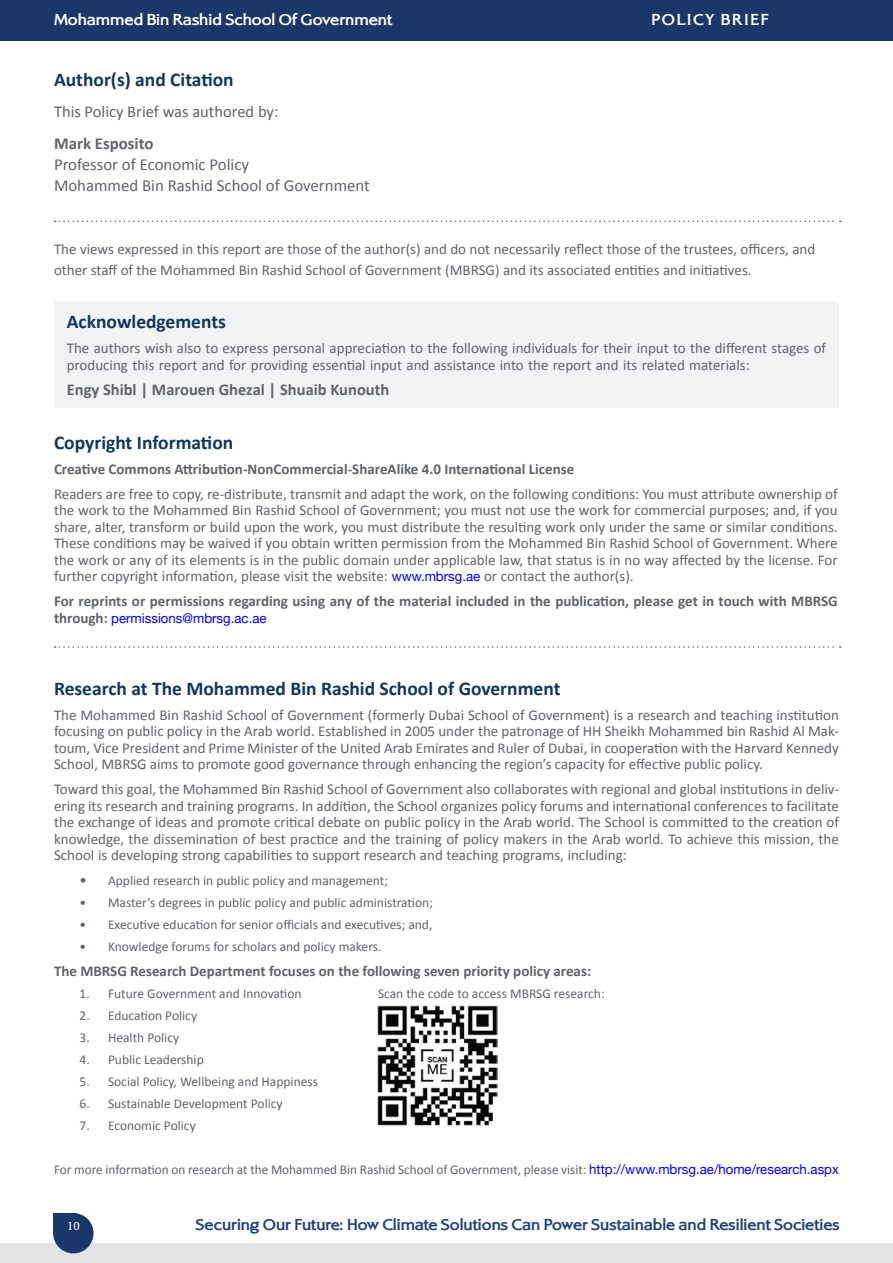
<style>
.page{position:relative;width:893px;height:1263px;background:#fff}
.page>*{position:absolute;margin:0;border:0;box-sizing:border-box;transform-origin:0 0}
.t1{font:700 19.5px "Calibri";color:#10375d}
.t2{font:18px "Adobe Arabic";color:#fff}
.t3{font:16.8px/21px "Calibri";color:#5f636a}
.t4{font:700 16.8px "Calibri";color:#5f636a}
.t5{font:700 16.5px "Alexon";color:#1f427d}
.t6{font:700 16.5px "Calibri";color:#5f636a}
.t7{font:700 16.5px "Alexon";color:#fff}
.t8{font:16.5px "Calibri";color:#5f636a}
.t9{font:700 16.5px "Alexon";letter-spacing:.1em;color:#fff}
.t10{font:15px/16.5px "Calibri";color:#5f636a;text-align:justify}
.t11{font:700 15px "Calibri";color:#5f636a}
.t12{font:13.5px "Calibri";color:#5f636a}
.t13{font:13.5px "Helvetica Neue";color:#00f}
.s1{font-family:"Helvetica Neue";font-size:13.5px;color:#00f}
.s2{font-family:"Calibri";font-weight:700;font-size:15px;color:#5f636a}
.s3{font-size:15px}
.s4{font-family:"Helvetica Neue";color:#00f}
</style>
<div class="page">
<div style="left:53px;top:1213px;width:24px;height:20px;background:#1b3769"></div>
<div style="left:0;top:1244px;width:893px;height:19px;background:#e2e3e4"></div>
<div style="left:53px;top:1213px;width:41px;height:40px;background:#1b3769;border-radius:50%"></div>
<div style="left:0;top:0;width:893px;height:40px;background:#1b3769"></div>
<img style="left:378px;top:1005px;width:120px;height:120px">
<svg style="left:55px;top:221px;width:786px;height:1px"></svg>
<svg style="left:55px;top:646px;width:786px;height:2px"></svg>
<div style="left:54px;top:301px;width:785px;height:107px;background:#f1f3f4"></div>
<p class="t7" style="left:54px;top:9px;width:340px">Mohammed Bin Rashid School Of Government</p>
<p class="t9" style="left:651px;top:9px;width:119px">POLICY BRIEF</p>
<h1 class="t1" style="left:54px;top:67px;width:181px">Author(s) and Citation</h1>
<p class="t8" style="left:54px;top:101px;width:226px">This Policy Brief was authored by:</p>
<p class="t4" style="left:54px;top:132px;width:101px">Mark Esposito</p>
<p class="t3" style="left:54px;top:153px;width:317px">Professor of Economic Policy<br>Mohammed Bin Rashid School of Government</p>
<p class="t10" style="left:54px;top:238px;width:763px;line-height:21px">The views expressed in this report are those of the author(s) and do not necessarily reflect those of the trustees, officers, and other staff of the Mohammed Bin Rashid School of Government (MBRSG) and its associated entities and initiatives.</p>
<h1 class="t1" style="left:67px;top:309px;width:161px">Acknowledgements</h1>
<p class="t10" style="left:67px;top:340px;width:761px">The authors wish also to express personal appreciation to the following individuals for their input to the different stages of producing this report and for providing essential input and assistance into the report and its related materials:</p>
<p class="t6" style="left:67px;top:379px;width:324px">Engy Shibl | Marouen Ghezal | Shuaib Kunouth</p>
<h1 class="t1" style="left:54px;top:430px;width:181px">Copyright Information</h1>
<p class="t11" style="left:54px;top:459px;width:522px">Creative Commons Attribution-NonCommercial-ShareAlike 4.0 International License</p>
<p class="t10" style="left:54px;top:486px;width:785px">Readers are free to copy, re-distribute, transmit and adapt the work, on the following conditions: You must attribute ownership of the work to the Mohammed Bin Rashid School of Government; you must not use the work for commercial purposes; and, if you share, alter, transform or build upon the work, you must distribute the resulting work only under the same or similar conditions.<br>These conditions may be waived if you obtain written permission from the Mohammed Bin Rashid School of Government. Where the work or any of its elements is in the public domain under applicable law, that status is in no way affected by the license. For further copyright information, please visit the website: <span class="s1">www.mbrsg.ae</span> or contact the author(s).</p>
<p class="t11" style="left:54px;top:592px;width:785px">For reprints or permissions regarding using any of the material included in the publication, please get in touch with MBRSG</p>
<p class="t13" style="left:54px;top:608px;width:214px"><span class="s2">through:</span> permissions@mbrsg.ac.ae</p>
<h1 class="t1" style="left:54px;top:676px;width:508px">Research at The Mohammed Bin Rashid School of Government</h1>
<p class="t10" style="left:54px;top:706px;width:786px">The Mohammed Bin Rashid School of Government (formerly Dubai School of Government) is a research and teaching institution focusing on public policy in the Arab world. Established in 2005 under the patronage of HH Sheikh Mohammed bin Rashid Al Mak&shy;toum, Vice President and Prime Minister of the United Arab Emirates and Ruler of Dubai, in cooperation with the Harvard Kennedy School, MBRSG aims to promote good governance through enhancing the region’s capacity for effective public policy.</p>
<p class="t10" style="left:54px;top:781px;width:786px">Toward this goal, the Mohammed Bin Rashid School of Government also collaborates with regional and global institutions in deliv&shy;ering its research and training programs. In addition, the School organizes policy forums and international conferences to facilitate the exchange of ideas and promote critical debate on public policy in the Arab world. The School is committed to the creation of knowledge, the dissemination of best practice and the training of policy makers in the Arab world. To achieve this mission, the School is developing strong capabilities to support research and teaching programs, including:</p>
<p class="t12" style="left:80px;top:872px;width:310px"><span class="s3">•</span> Applied research in public policy and management;</p>
<p class="t12" style="left:80px;top:894px;width:355px">• Master’s degrees in public policy and public administration;</p>
<p class="t12" style="left:80px;top:916px;width:354px">• Executive education for senior officials and executives; and,</p>
<p class="t12" style="left:80px;top:938px;width:303px">• Knowledge forums for scholars and policy makers.</p>
<p class="t11" style="left:54px;top:961px;width:539px">The MBRSG Research Department focuses on the following seven priority policy areas:</p>
<p class="t12" style="left:80px;top:985px;width:224px">1. Future Government and Innovation</p>
<p class="t12" style="left:378px;top:985px;width:228px">Scan the code to access MBRSG research:</p>
<p class="t12" style="left:80px;top:1007px;width:119px">2. Education Policy</p>
<p class="t12" style="left:80px;top:1029px;width:101px">3. Health Policy</p>
<p class="t12" style="left:80px;top:1051px;width:126px">4. Public Leadership</p>
<p class="t12" style="left:80px;top:1073px;width:240px">5. Social Policy, Wellbeing and Happiness</p>
<p class="t12" style="left:80px;top:1095px;width:205px">6. Sustainable Development Policy</p>
<p class="t12" style="left:80px;top:1117px;width:118px">7. Economic Policy</p>
<p class="t12" style="left:54px;top:1161px;width:786px">For more information on research at the Mohammed Bin Rashid School of Government, please visit: <span class="s4">http://www.mbrsg.ae/home/research.aspx</span></p>
<p class="t2" style="left:67px;top:1213px;width:14px">10</p>
<p class="t5" style="left:196px;top:1213px;width:646px">Securing Our Future: How Climate Solutions Can Power Sustainable and Resilient Societies</p>
</div>
